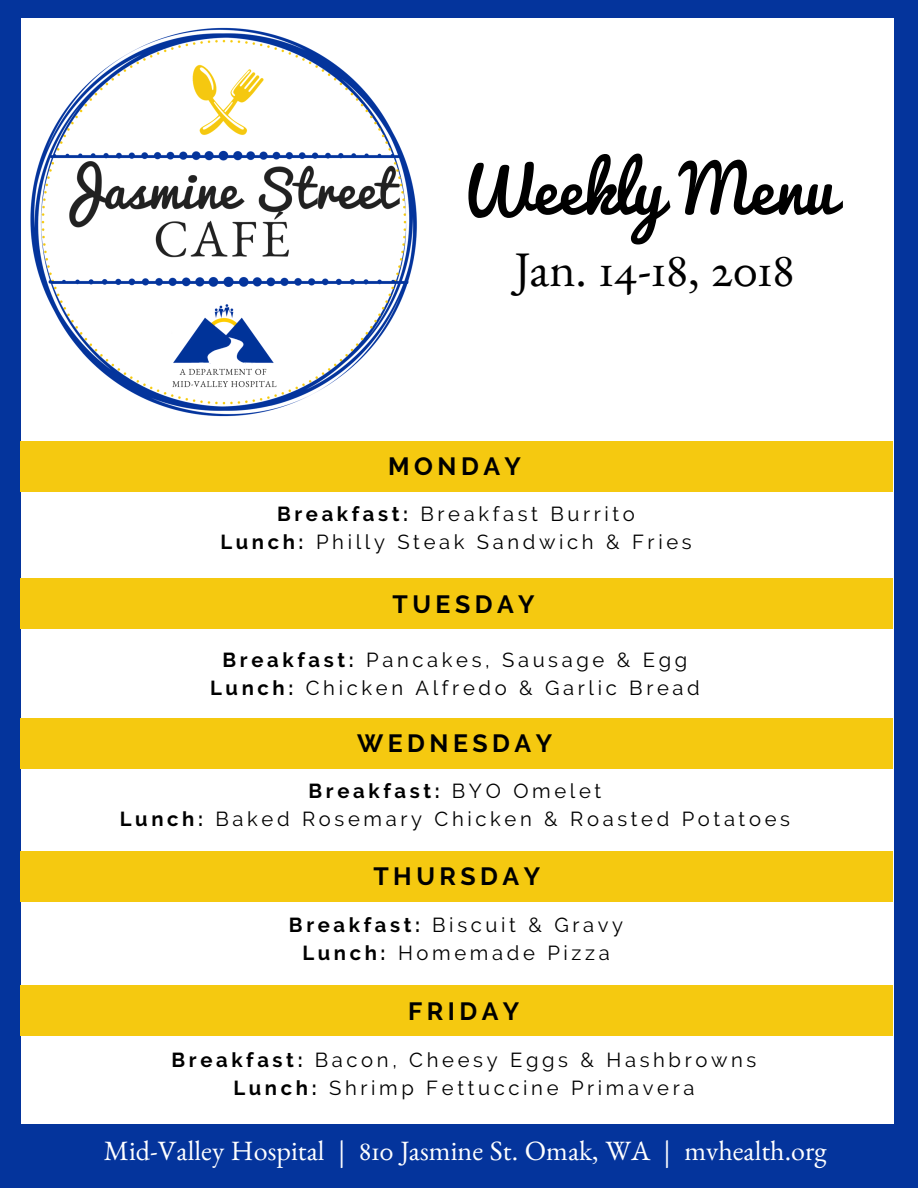
<style>
.page{position:relative;width:918px;height:1188px;background:#04349c}
.page>*{position:absolute;margin:0;border:0;box-sizing:border-box;transform-origin:0 0}
.t1{font:65.4px "Pacifico";color:#000}
.t2{font:49.8px "Benne";color:#000}
.t3{font:28.05px "Benne";color:#fff}
.t4{font:700 24.9px "Raleway";letter-spacing:.18em;color:#000}
.t5{font:20.25px/28.2px "Raleway";letter-spacing:.18em;color:#000;text-align:center}
.s1{font-weight:700}
</style>
<div class="page">
<div style="left:21px;top:18px;width:873px;height:1106px;background:#fff"></div>
<div style="left:20px;top:441px;width:873px;height:51px;background:#f5c910"></div>
<div style="left:20px;top:578px;width:873px;height:51px;background:#f5c910"></div>
<div style="left:20px;top:718px;width:873px;height:50px;background:#f5c910"></div>
<div style="left:20px;top:852px;width:873px;height:50px;background:#f5c910"></div>
<div style="left:20px;top:986px;width:873px;height:50px;background:#f5c910"></div>
<img style="left:30px;top:27px;width:387px;height:390px">
<h1 class="t1" style="left:456px;top:154px;width:380px">Weekly Menu</h1>
<h2 class="t2" style="left:515px;top:254px;width:282px">Jan. 14-18, 2018</h2>
<p class="t4" style="left:388px;top:451px;width:134px">MONDAY</p>
<p class="t5" style="left:220px;top:500px;width:473px"><span class="s1">Breakfast:</span> Breakfast Burrito<br><span class="s1">Lunch:</span> Philly Steak Sandwich &amp; Fries</p>
<p class="t4" style="left:393px;top:590px;width:144px">TUESDAY</p>
<p class="t5" style="left:210px;top:646px;width:491px"><span class="s1">Breakfast:</span> Pancakes, Sausage &amp; Egg<br><span class="s1">Lunch:</span> Chicken Alfredo &amp; Garlic Bread</p>
<p class="t4" style="left:357px;top:728px;width:196px">WEDNESDAY</p>
<p class="t5" style="left:120px;top:776px;width:672px"><span class="s1">Breakfast:</span> BYO Omelet<br><span class="s1">Lunch:</span> Baked Rosemary Chicken &amp; Roasted Potatoes</p>
<p class="t4" style="left:373px;top:862px;width:168px">THURSDAY</p>
<p class="t5" style="left:289px;top:910px;width:336px"><span class="s1">Breakfast:</span> Biscuit &amp; Gravy<br><span class="s1">Lunch:</span> Homemade Pizza</p>
<p class="t4" style="left:408px;top:997px;width:113px">FRIDAY</p>
<p class="t5" style="left:172px;top:1045px;width:586px"><span class="s1">Breakfast:</span> Bacon, Cheesy Eggs &amp; Hashbrowns<br><span class="s1">Lunch:</span> Shrimp Fettuccine Primavera</p>
<h3 class="t3" style="left:104px;top:1143px;width:724px">Mid-Valley Hospital | 810 Jasmine St. Omak, WA | mvhealth.org</h3>
</div>
